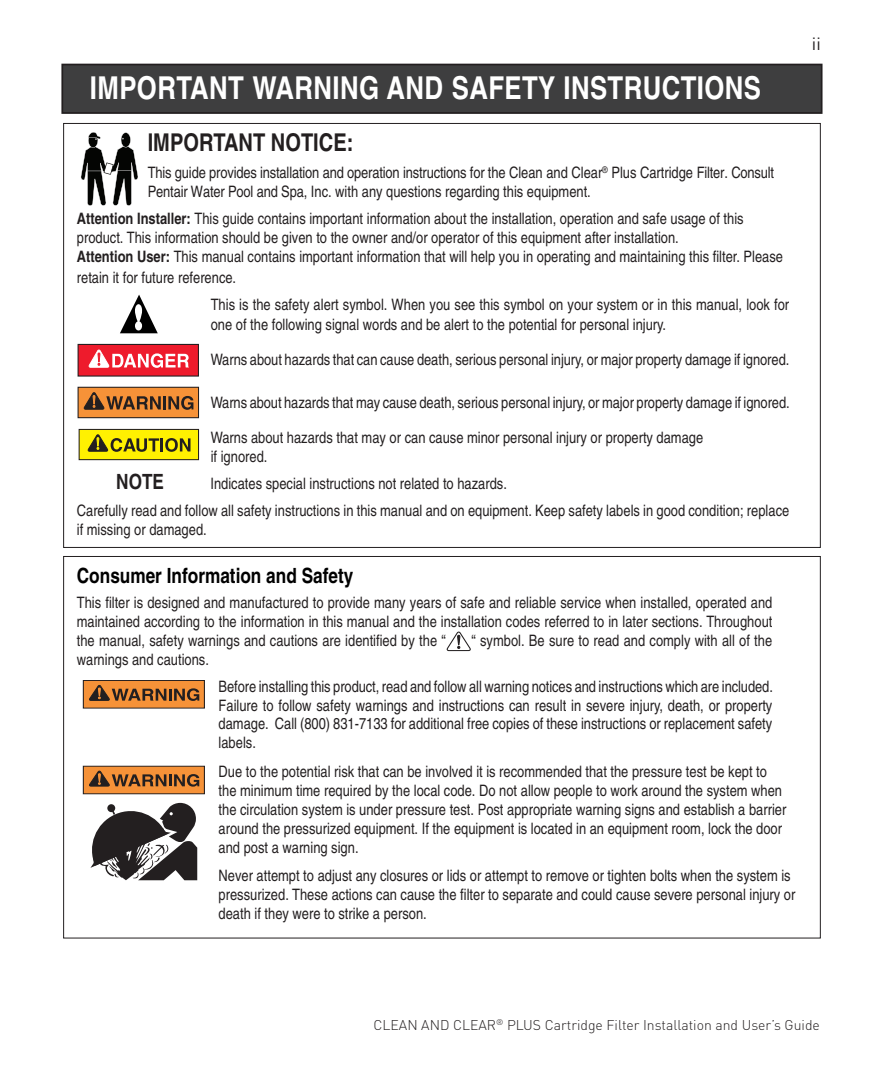
<style>
.page{position:relative;width:882px;height:1071px;background:#fff}
.page>*{position:absolute;margin:0;border:0;box-sizing:border-box;transform-origin:0 0}
.t1{font:700 condensed 31.5px "Helvetica";letter-spacing:.01em;color:#fff}
.Body_Text{font:700 condensed 24.5px "Helvetica";color:#231f20}
.heading_2{font:700 condensed 21px "Helvetica";color:#000}
.Body_Text-2{font:700 condensed 21px "Helvetica";color:#231f20}
.t2{font:17.5px "DIN Pro";color:#231f20}
.Body_Text-3{font:condensed 15.75px/18.9px "Helvetica";color:#231f20}
.heading_2-2{font:condensed 15.75px/18.9px "Helvetica";color:#231f20;text-align:justify}
.t3{font:300 14px "DIN Pro";color:#231f20}
.s1{font-weight:700}
</style>
<div class="page">
<svg style="left:446px;top:631px;width:25px;height:21px"></svg>
<div style="left:62px;top:65px;width:760px;height:48px;background:#3e3e3f"></div>
<div style="left:61px;top:64px;width:762px;height:50px;border:2px solid #231f20"></div>
<svg style="left:81px;top:132px;width:57px;height:74px"></svg>
<div style="left:83px;top:681px;width:121px;height:27px;background:#f69238"></div>
<div style="left:83px;top:680px;width:122px;height:29px;border:1px solid #231f20"></div>
<svg style="left:89px;top:685px;width:110px;height:16px"></svg>
<div style="left:78px;top:344px;width:120px;height:32px;background:#ee1b2c"></div>
<div style="left:78px;top:344px;width:121px;height:33px;border:1px solid #231f20"></div>
<svg style="left:88px;top:349px;width:101px;height:19px"></svg>
<div style="left:78px;top:387px;width:121px;height:31px;background:#f69238"></div>
<div style="left:78px;top:387px;width:121px;height:31px;border:1px solid #231f20"></div>
<svg style="left:83px;top:392px;width:110px;height:18px"></svg>
<div style="left:79px;top:429px;width:120px;height:31px;background:#fff101"></div>
<div style="left:79px;top:429px;width:120px;height:31px;border:1px solid #231f20"></div>
<svg style="left:87px;top:434px;width:104px;height:18px"></svg>
<svg style="left:120px;top:295px;width:38px;height:38px"></svg>
<div style="left:83px;top:766px;width:121px;height:28px;background:#f69238"></div>
<svg style="left:89px;top:770px;width:110px;height:17px"></svg>
<svg style="left:90px;top:803px;width:107px;height:77px"></svg>
<p class="t1" style="left:90px;top:68px;width:673px">IMPORTANT WARNING AND SAFETY INSTRUCTIONS</p>
<p class="Body_Text" style="left:148px;top:127px;width:207px">IMPORTANT NOTICE:</p>
<p class="Body_Text-3" style="left:148px;top:163px;width:628px">This guide provides installation and operation instructions for the Clean and Clear<sup>®</sup> Plus Cartridge Filter. Consult<br>Pentair Water Pool and Spa, Inc. with any questions regarding this equipment.</p>
<p class="Body_Text-3" style="left:77px;top:209px;width:668px"><span class="s1">Attention Installer:</span> This guide contains important information about the installation, operation and safe usage of this product. This information should be given to the owner and/or operator of this equipment after installation.</p>
<p class="Body_Text-3" style="left:77px;top:246px;width:708px;line-height:21px"><span class="s1">Attention User:</span> This manual contains important information that will help you in operating and maintaining this filter. Please retain it for future reference.</p>
<p class="Body_Text-3" style="left:211px;top:295px;width:580px">This is the safety alert symbol. When you see this symbol on your system or in this manual, look for one of the following signal words and be alert to the potential for personal injury.</p>
<p class="Body_Text-3" style="left:211px;top:350px;width:580px">Warns about hazards that can cause death, serious personal injury, or major property damage if ignored.</p>
<p class="Body_Text-3" style="left:211px;top:393px;width:581px">Warns about hazards that may cause death, serious personal injury, or major property damage if ignored.</p>
<p class="Body_Text-3" style="left:211px;top:428px;width:494px">Warns about hazards that may or can cause minor personal injury or property damage</p>
<p class="Body_Text-3" style="left:211px;top:447px;width:58px">if ignored.</p>
<p class="Body_Text-2" style="left:116px;top:469px;width:49px">NOTE</p>
<p class="Body_Text-3" style="left:210px;top:474px;width:298px">Indicates special instructions not related to hazards.</p>
<p class="Body_Text-3" style="left:77px;top:501px;width:714px">Carefully read and follow all safety instructions in this manual and on equipment. Keep safety labels in good condition; replace if missing or damaged.</p>
<p class="heading_2" style="left:77px;top:563px;width:278px">Consumer Information and Safety</p>
<p class="heading_2-2" style="left:77px;top:593px;width:697px">This filter is designed and manufactured to provide many years of safe and reliable service when installed, operated and maintained according to the information in this manual and the installation codes referred to in later sections. Throughout the manual, safety warnings and cautions are identified by the “</p>
<p class="heading_2-2" style="left:472px;top:631px;width:302px">“ symbol. Be sure to read and comply with all of the</p>
<p class="heading_2-2" style="left:77px;top:650px;width:134px">warnings and cautions.</p>
<p class="Body_Text-3" style="left:219px;top:677px;width:556px;text-align:justify">Before installing this product, read and follow all warning notices and instructions which are included.<br>Failure to follow safety warnings and instructions can result in severe injury, death, or property damage. Call (800) 831-7133 for additional free copies of these instructions or replacement safety labels.</p>
<p class="Body_Text-3" style="left:219px;top:762px;width:569px">Due to the potential risk that can be involved it is recommended that the pressure test be kept to the minimum time required by the local code. Do not allow people to work around the system when the circulation system is under pressure test. Post appropriate warning signs and establish a barrier around the pressurized equipment. If the equipment is located in an equipment room, lock the door and post a warning sign.</p>
<p class="Body_Text-3" style="left:219px;top:866px;width:578px">Never attempt to adjust any closures or lids or attempt to remove or tighten bolts when the system is pressurized. These actions can cause the filter to separate and could cause severe personal injury or death if they were to strike a person.</p>
<p class="t2" style="left:812px;top:30px;width:10px">ii</p>
<p class="t3" style="left:374px;top:1014px;width:448px">CLEAN AND CLEAR<sup>®</sup> PLUS Cartridge Filter Installation and User’s Guide</p>
</div>
